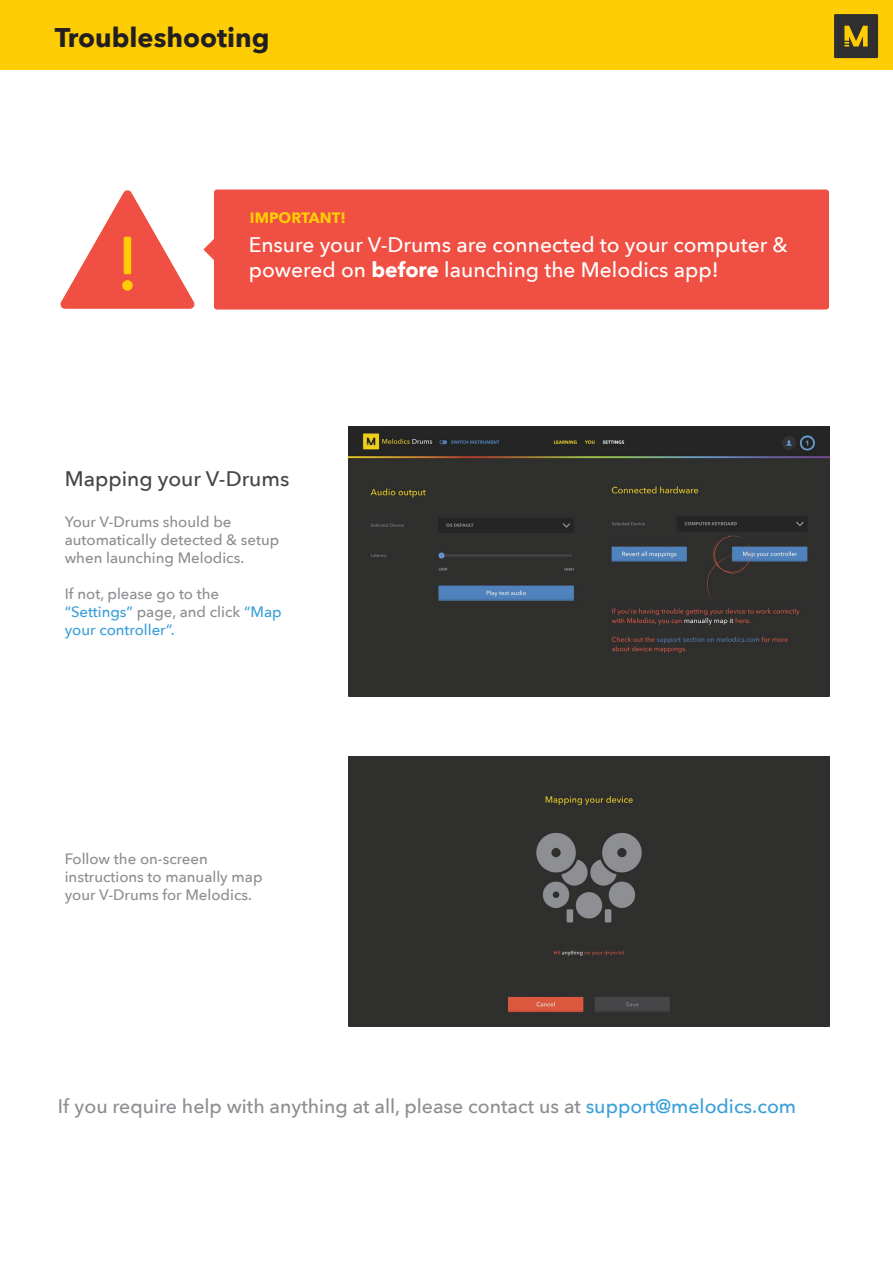
<style>
.page{position:relative;width:893px;height:1263px;background:#fff}
.page>*{position:absolute;margin:0;border:0;box-sizing:border-box;transform-origin:0 0}
.t1{font:700 27px "Avenir Next";color:#231f20}
.t2{font:500 21px/25.2px "Avenir Next";color:#fff}
.t3{font:500 21px "Avenir Next";color:#454546}
.t4{font:500 19.5px "Avenir Next";color:#8d8d92}
.t5{font:500 15px/18px "Avenir Next";color:#8d8d92}
.t6{font:700 15px "Avenir Next";color:#ffcd05}
.s1{font-weight:700}
.s2{color:#3b9fd8}
</style>
<div class="page">
<div style="left:0;top:0;width:893px;height:70px;background:#ffcd05"></div>
<svg style="left:834px;top:14px;width:44px;height:44px;background:#514927"></svg>
<div style="left:214px;top:190px;width:615px;height:120px;background:#f04f43;border-radius:3px"></div>
<svg style="left:203px;top:239px;width:11px;height:21px"></svg>
<svg style="left:60px;top:190px;width:135px;height:119px"></svg>
<div style="left:124px;top:237px;width:7px;height:37px;background:#ffcd05;border-radius:2px"></div>
<div style="left:122px;top:280px;width:11px;height:11px;background:#ffcd05;border-radius:50%"></div>
<img style="left:349px;top:427px;width:480px;height:270px">
<div style="left:349px;top:757px;width:480px;height:270px;background:#2f2f2d"></div>
<h1 class="t1" style="left:55px;top:14px;width:217px">Troubleshooting</h1>
<p class="t6" style="left:250px;top:205px;width:97px">IMPORTANT!</p>
<h2 class="t2" style="left:249px;top:232px;width:540px">Ensure your V-Drums are connected to your computer &amp; powered on <span class="s1">before</span> launching the Melodics app!</h2>
<h2 class="t3" style="left:65px;top:461px;width:226px">Mapping your V-Drums</h2>
<p class="t5" style="left:65px;top:512px;width:216px">Your V-Drums should be automatically detected &amp; setup when launching Melodics.</p>
<p class="t5" style="left:65px;top:584px;width:218px">If not, please go to the <span class="s2">“Settings”</span> page, and click <span class="s2">“Map your controller”.</span></p>
<p class="t5" style="left:65px;top:849px;width:199px">Follow the on-screen instructions to manually map your V-Drums for Melodics.</p>
<h3 class="t4" style="left:58px;top:1090px;width:740px">If you require help with anything at all, please contact us at <span class="s2">support@melodics.com</span></h3>
</div>
